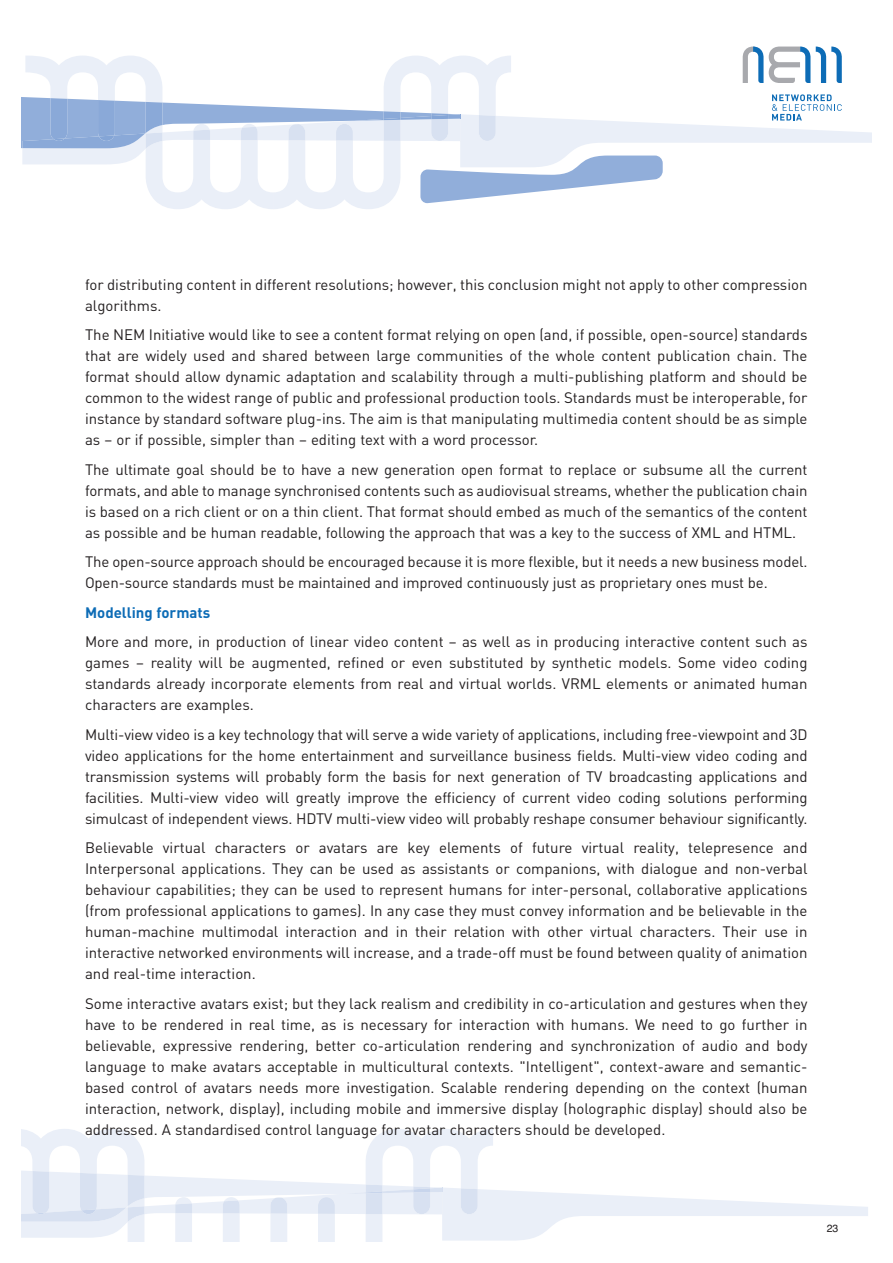
<style>
.page{position:relative;width:893px;height:1263px;background:#fff}
.page>*{position:absolute;margin:0;border:0;box-sizing:border-box;transform-origin:0 0}
.t1{font:15px/21px "DIN";letter-spacing:-.005em;color:#231f20;text-align:justify}
.t2{font:700 15px "DIN";color:#0d6cb6}
.t3{font:10.5px "Helvetica";color:#231f20}
</style>
<div class="page">
<svg style="left:21px;top:1129px;width:847px;height:112px"></svg>
<svg style="left:21px;top:47px;width:851px;height:162px"></svg>
<p class="t1" style="left:85px;top:274px;width:724px">for distributing content in different resolutions; however, this conclusion might not apply to other compression algorithms.</p>
<p class="t1" style="left:85px;top:324px;width:724px">The NEM Initiative would like to see a content format relying on open (and, if possible, open-source) standards that are widely used and shared between large communities of the whole content publication chain. The format should allow dynamic adaptation and scalability through a multi-publishing platform and should be common to the widest range of public and professional production tools. Standards must be interoperable, for instance by standard software plug-ins. The aim is that manipulating multimedia content should be as simple as – or if possible, simpler than – editing text with a word processor.</p>
<p class="t1" style="left:85px;top:459px;width:724px">The ultimate goal should be to have a new generation open format to replace or subsume all the current formats, and able to manage synchronised contents such as audiovisual streams, whether the publication chain is based on a rich client or on a thin client. That format should embed as much of the semantics of the content as possible and be human readable, following the approach that was a key to the success of XML and HTML.</p>
<p class="t1" style="left:85px;top:552px;width:724px">The open-source approach should be encouraged because it is more flexible, but it needs a new business model.<br>Open-source standards must be maintained and improved continuously just as proprietary ones must be.</p>
<p class="t2" style="left:85px;top:604px;width:127px">Modelling formats</p>
<p class="t1" style="left:85px;top:632px;width:724px">More and more, in production of linear video content – as well as in producing interactive content such as games – reality will be augmented, refined or even substituted by synthetic models. Some video coding standards already incorporate elements from real and virtual worlds. VRML elements or animated human characters are examples.</p>
<p class="t1" style="left:85px;top:724px;width:724px">Multi-view video is a key technology that will serve a wide variety of applications, including free-viewpoint and 3D video applications for the home entertainment and surveillance business fields. Multi-view video coding and transmission systems will probably form the basis for next generation of TV broadcasting applications and facilities. Multi-view video will greatly improve the efficiency of current video coding solutions performing simulcast of independent views. HDTV multi-view video will probably reshape consumer behaviour significantly.</p>
<p class="t1" style="left:85px;top:838px;width:724px">Believable virtual characters or avatars are key elements of future virtual reality, telepresence and Interpersonal applications. They can be used as assistants or companions, with dialogue and non-verbal behaviour capabilities; they can be used to represent humans for inter-personal, collaborative applications (from professional applications to games). In any case they must convey information and be believable in the human-machine multimodal interaction and in their relation with other virtual characters. Their use in interactive networked environments will increase, and a trade-off must be found between quality of animation and real-time interaction.</p>
<p class="t1" style="left:85px;top:993px;width:724px">Some interactive avatars exist; but they lack realism and credibility in co-articulation and gestures when they have to be rendered in real time, as is necessary for interaction with humans. We need to go further in believable, expressive rendering, better co-articulation rendering and synchronization of audio and body language to make avatars acceptable in multicultural contexts. "Intelligent", context-aware and semantic&shy;based control of avatars needs more investigation. Scalable rendering depending on the context (human interaction, network, display), including mobile and immersive display (holographic display) should also be addressed. A standardised control language for avatar characters should be developed.</p>
<p class="t3" style="left:827px;top:1222px;width:13px">23</p>
</div>
